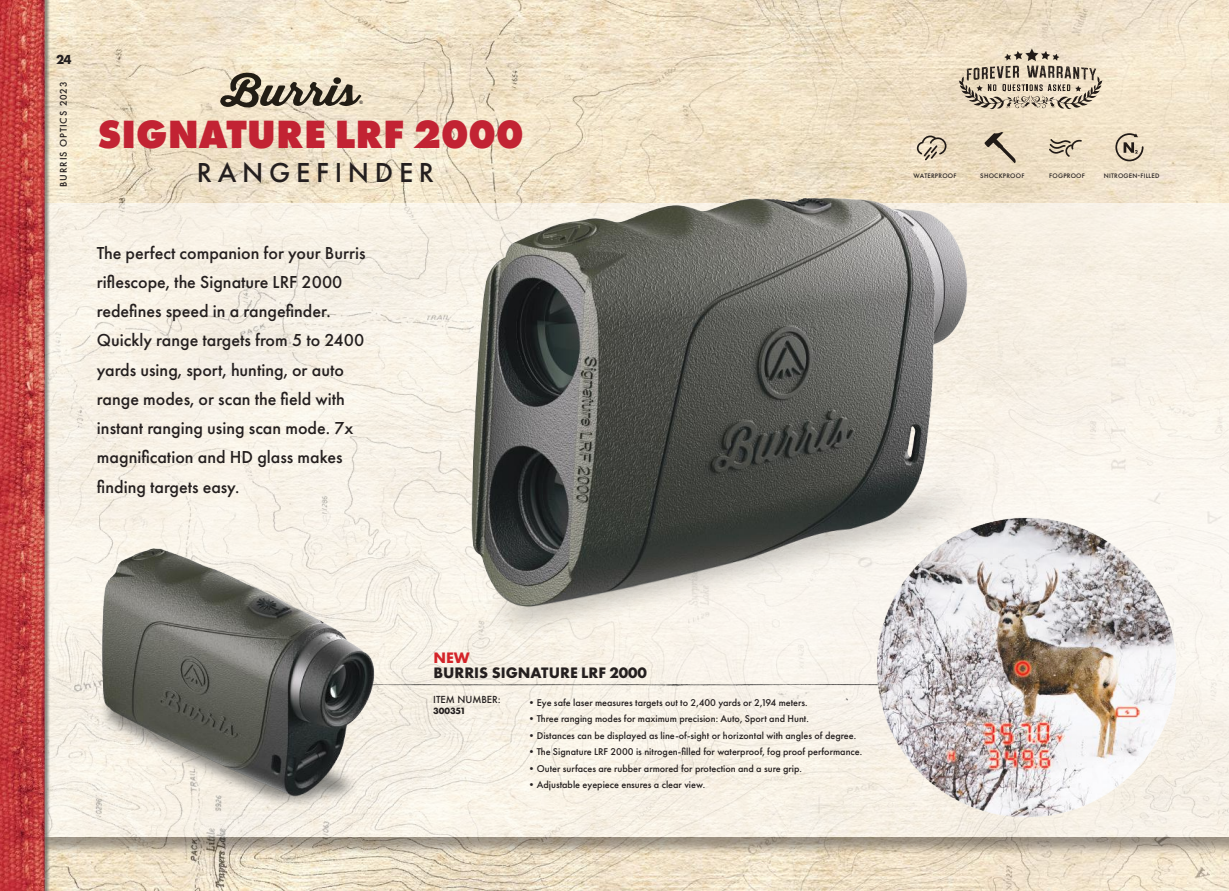
<style>
.page{position:relative;width:1229px;height:891px;background:#fff}
.page>*{position:absolute;margin:0;border:0;box-sizing:border-box;transform-origin:0 0}
.t1{font:800 40.95px "Futura PT";color:#c22333;scale:.95 1}
.t2{font:500 28.5px "Futura PT";letter-spacing:.2em;color:#241f1f}
.t3{font:500 18px/29.2px "Futura PT";color:#241f1f}
.t4{font:700 15.75px "Futura PT";color:#241f1f}
.t5{font:700 15.75px "Futura PT";color:#d42429}
.t6{font:700 12px "Futura";color:#241f1f}
.t7{font:500 10.2px "Futura PT";color:#241f1f}
.t8{font:500 9.45px "Futura";letter-spacing:-.01em;color:#241f1f}
.t9{font:700 9.45px "Futura PT";letter-spacing:-.01em;color:#241f1f}
.t10{font:500 9px "Futura";letter-spacing:.1em;color:#241f1f}
.t11{font:500 6.75px "Futura PT";letter-spacing:.035em;color:#241f1f}
.t12{font:4.5px "Impact";color:#241f1f}
</style>
<div class="page">
<img style="left:64px;top:0;width:1164px;height:891px">
<div style="left:37px;top:206px;width:1191px;height:650px;background:#241f1f;opacity:.75"></div>
<div style="left:35px;top:204px;width:1193px;height:633px;background:#f8f2e7"></div>
<img style="left:0;top:0;width:64px;height:891px">
<svg style="left:220px;top:70px;width:141px;height:37px"></svg>
<div style="left:333px;top:77px;width:8px;height:7px;background:#221d15;border-radius:50%"></div>
<img style="left:398px;top:684px;width:465px;height:27px">
<img style="left:393px;top:131px;width:631px;height:509px">
<img style="left:863px;top:507px;width:323px;height:321px">
<img style="left:75px;top:526px;width:323px;height:301px">
<svg style="left:916px;top:136px;width:30px;height:24px"></svg>
<svg style="left:984px;top:132px;width:31px;height:31px"></svg>
<svg style="left:1048px;top:139px;width:33px;height:18px"></svg>
<svg style="left:1115px;top:133px;width:28px;height:28px"></svg>
<svg style="left:958px;top:49px;width:144px;height:60px"></svg>
<p class="t6" style="left:56px;top:51px;width:17px">24</p>
<p class="t10" style="left:57px;top:187px;width:107px;rotate:-90deg">BURRIS OPTICS 2023</p>
<p class="t12" style="left:360px;top:99px;width:5px">®</p>
<h1 class="t1" style="left:98px;top:108px;width:450px">SIGNATURE LRF 2000</h1>
<h2 class="t2" style="left:197px;top:156px;width:239px">RANGEFINDER</h2>
<p class="t3" style="left:97px;top:238px;width:270px">The perfect companion for your Burris riflescope, the Signature LRF 2000 redefines speed in a rangefinder.<br>Quickly range targets from 5 to 2400 yards using, sport, hunting, or auto range modes, or scan the field with instant ranging using scan mode. 7x magnification and HD glass makes finding targets easy.</p>
<p class="t11" style="left:913px;top:171px;width:44px">WATERPROOF</p>
<p class="t11" style="left:980px;top:171px;width:46px">SHOCKPROOF</p>
<p class="t11" style="left:1049px;top:171px;width:37px">FOGPROOF</p>
<p class="t11" style="left:1103px;top:171px;width:57px">NITROGEN-FILLED</p>
<h3 class="t5" style="left:433px;top:647px;width:38px">NEW</h3>
<h3 class="t4" style="left:433px;top:662px;width:215px">BURRIS SIGNATURE LRF 2000</h3>
<p class="t8" style="left:433px;top:693px;width:69px">ITEM NUMBER:</p>
<p class="t9" style="left:433px;top:705px;width:34px">300351</p>
<p class="t7" style="left:526px;top:696px;width:282px">•Eye safe laser measures targets out to 2,400 yards or 2,194 meters.</p>
<p class="t7" style="left:526px;top:713px;width:284px">•Three ranging modes for maximum precision: Auto, Sport and Hunt.</p>
<p class="t7" style="left:526px;top:729px;width:331px">•Distances can be displayed as line-of-sight or horizontal with angles of degree.</p>
<p class="t7" style="left:526px;top:746px;width:337px">•The Signature LRF 2000 is nitrogen-filled for waterproof, fog proof performance.</p>
<p class="t7" style="left:526px;top:762px;width:277px">•Outer surfaces are rubber armored for protection and a sure grip.</p>
<p class="t7" style="left:526px;top:779px;width:180px">•Adjustable eyepiece ensures a clear view.</p>
</div>
